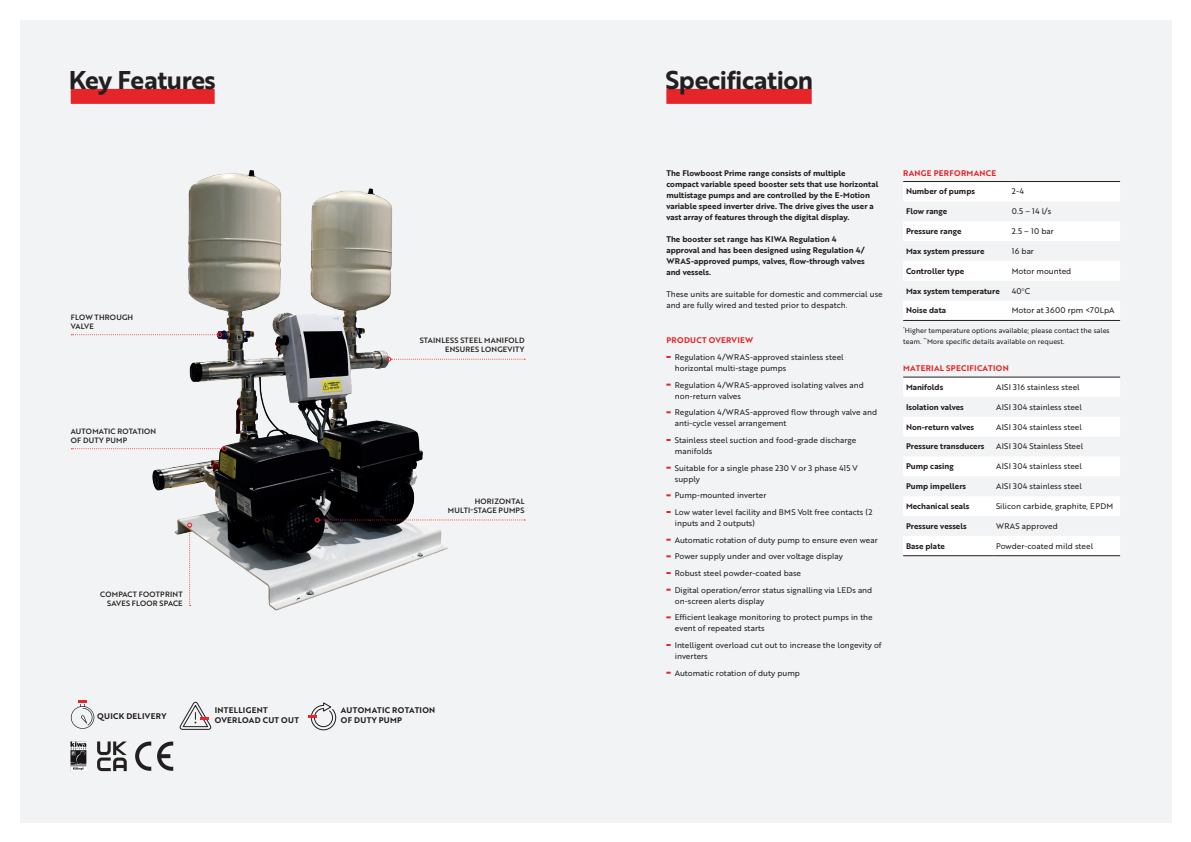
<style>
.page{position:relative;width:1191px;height:842px;background:#fff}
.page>*{position:absolute;margin:0;border:0;box-sizing:border-box;transform-origin:0 0}
.t1{font:25px "Brother 1816 Bold";letter-spacing:-.02em;color:#231f20}
.t2{font:8px/16.7px "Brother 1816 Regular";color:#231f20}
.t3{font:8px/11px "Brother 1816 Bold";color:#231f20}
.t4{font:8px/10px "Brother 1816 Bold";letter-spacing:.04em;color:#231f20}
.t5{font:8px "Brother 1816 Bold";letter-spacing:.04em;color:#e5252a}
.t6{font:7.5px/9px "Brother 1816 Medium";letter-spacing:.03em;color:#231f20;text-align:right}
.t7{font:7px/11px "Brother 1816 Regular";color:#231f20}
.s1{font-family:"Helvetica";font-weight:300}
</style>
<div class="page">
<div style="left:20px;top:20px;width:1151px;height:802px;background:#f2f3f4"></div>
<div style="left:71px;top:89px;width:144px;height:15px;background:#e5252a"></div>
<div style="left:666px;top:89px;width:145px;height:15px;background:#e5252a"></div>
<img style="left:152px;top:170px;width:296px;height:441px">
<svg style="left:71px;top:446px;width:156px;height:5px"></svg>
<svg style="left:187px;top:523px;width:5px;height:83px"></svg>
<svg style="left:386px;top:357px;width:139px;height:5px"></svg>
<svg style="left:315px;top:517px;width:210px;height:5px"></svg>
<svg style="left:71px;top:332px;width:151px;height:5px"></svg>
<svg style="left:904px;top:183px;width:216px;height:136px"></svg>
<hr style="left:903px;top:181px;width:106px;height:1px;background:#231f20">
<hr style="left:1009px;top:181px;width:111px;height:1px;background:#231f20">
<hr style="left:903px;top:320px;width:106px;height:1px;background:#231f20">
<hr style="left:1009px;top:320px;width:111px;height:1px;background:#231f20">
<svg style="left:904px;top:378px;width:216px;height:177px"></svg>
<hr style="left:903px;top:377px;width:90px;height:1px;background:#231f20">
<hr style="left:993px;top:377px;width:127px;height:1px;background:#231f20">
<hr style="left:993px;top:555px;width:127px;height:1px;background:#231f20">
<hr style="left:903px;top:555px;width:90px;height:1px;background:#231f20">
<svg style="left:97px;top:741px;width:30px;height:30px"></svg>
<svg style="left:135px;top:741px;width:16px;height:30px"></svg>
<svg style="left:157px;top:741px;width:16px;height:30px"></svg>
<svg style="left:71px;top:700px;width:23px;height:29px"></svg>
<img style="left:71px;top:741px;width:16px;height:30px">
<svg style="left:179px;top:701px;width:33px;height:29px"></svg>
<svg style="left:308px;top:702px;width:28px;height:28px"></svg>
<h1 class="t1" style="left:69px;top:61px;width:149px">Key Features</h1>
<h1 class="t1" style="left:665px;top:61px;width:149px">Specification</h1>
<p class="t6" style="left:71px;top:312px;width:64px;text-align:left">FLOW THROUGH<br>VALVE</p>
<p class="t6" style="left:71px;top:426px;width:87px;text-align:left">AUTOMATIC ROTATION<br>OF DUTY PUMP</p>
<p class="t6" style="left:100px;top:589px;width:84px">COMPACT FOOTPRINT<br>SAVES FLOOR SPACE</p>
<p class="t6" style="left:420px;top:336px;width:106px">STAINLESS STEEL MANIFOLD<br>ENSURES LONGEVITY</p>
<p class="t6" style="left:448px;top:496px;width:78px">HORIZONTAL<br>MULTI-STAGE PUMPS</p>
<p class="t4" style="left:97px;top:710px;width:71px">QUICK DELIVERY</p>
<p class="t4" style="left:215px;top:705px;width:86px">INTELLIGENT<br>OVERLOAD CUT OUT</p>
<p class="t4" style="left:341px;top:705px;width:96px">AUTOMATIC ROTATION<br>OF DUTY PUMP</p>
<p class="t3" style="left:666px;top:167px;width:213px">The Flowboost Prime range consists of multiple compact variable speed booster sets that use horizontal multistage pumps and are controlled by the E-Motion variable speed inverter drive. The drive gives the user a vast array of features through the digital display.</p>
<p class="t3" style="left:666px;top:233px;width:200px">The booster set range has KIWA Regulation 4 approval and has been designed using Regulation 4/ WRAS-approved pumps, valves, flow-through valves and vessels.</p>
<p class="t2" style="left:666px;top:288px;width:218px;line-height:11px">These units are suitable for domestic and commercial use and are fully wired and tested prior to despatch.</p>
<p class="t5" style="left:666px;top:334px;width:88px">PRODUCT OVERVIEW</p>
<p class="t2" style="left:675px;top:351px;width:170px;line-height:11px">Regulation 4/WRAS-approved stainless steel horizontal multi-stage pumps</p>
<p class="t2" style="left:675px;top:379px;width:191px;line-height:11px">Regulation 4/WRAS-approved isolating valves and non-return valves</p>
<p class="t2" style="left:675px;top:407px;width:204px;line-height:11px">Regulation 4/WRAS-approved flow through valve and anti-cycle vessel arrangement</p>
<p class="t2" style="left:675px;top:434px;width:183px;line-height:11px">Stainless steel suction and food-grade discharge manifolds</p>
<p class="t2" style="left:675px;top:462px;width:185px;line-height:11px">Suitable for a single phase 230 V or 3 phase 415 V supply</p>
<p class="t2" style="left:675px;top:487px;width:199px">Pump-mounted inverter<br>Low water level facility and BMS Volt free contacts (2</p>
<p class="t2" style="left:675px;top:515px;width:205px">inputs and 2 outputs)<br>Automatic rotation of duty pump to ensure even wear Power supply under and over voltage display<br>Robust steel powder-coated base<br>Digital operation/error status signalling via LEDs and</p>
<p class="t2" style="left:675px;top:592px;width:199px">on-screen alerts display<br>Efficient leakage monitoring to protect pumps in the</p>
<p class="t2" style="left:675px;top:620px;width:208px">event of repeated starts<br>Intelligent overload cut out to increase the longevity of</p>
<p class="t2" style="left:675px;top:648px;width:127px">inverters<br>Automatic rotation of duty pump</p>
<p class="t5" style="left:903px;top:167px;width:95px">RANGE PERFORMANCE</p>
<p class="t3" style="left:906px;top:186px;width:71px">Number of pumps</p>
<p class="t2" style="left:1011px;top:183px;width:14px">2-4</p>
<p class="t3" style="left:906px;top:205px;width:43px">Flow range</p>
<p class="t2" style="left:1011px;top:203px;width:41px">0.5 – 14 l/s</p>
<p class="t3" style="left:906px;top:225px;width:57px">Pressure range</p>
<p class="t2" style="left:1011px;top:222px;width:44px">2.5 – 10 bar</p>
<p class="t3" style="left:906px;top:245px;width:80px">Max system pressure</p>
<p class="t2" style="left:1011px;top:242px;width:24px">16 bar</p>
<p class="t3" style="left:906px;top:265px;width:60px">Controller type</p>
<p class="t2" style="left:1011px;top:262px;width:61px">Motor mounted</p>
<p class="t3" style="left:906px;top:285px;width:95px">Max system temperature</p>
<p class="t2" style="left:1011px;top:282px;width:20px">40<span class="s1">°</span>C</p>
<p class="t3" style="left:906px;top:305px;width:42px">Noise data</p>
<p class="t2" style="left:1011px;top:302px;width:104px">Motor at 3600 rpm &lt;70LpA</p>
<p class="t7" style="left:903px;top:324px;width:208px"><sup>*</sup>Higher temperature options available; please contact the sales team. <sup>**</sup>More specific details available on request.</p>
<p class="t5" style="left:903px;top:362px;width:107px">MATERIAL SPECIFICATION</p>
<p class="t3" style="left:906px;top:381px;width:39px">Manifolds</p>
<p class="t2" style="left:996px;top:378px;width:85px">AISI 316 stainless steel</p>
<p class="t3" style="left:906px;top:401px;width:59px">Isolation valves</p>
<p class="t2" style="left:996px;top:398px;width:87px">AISI 304 stainless steel</p>
<p class="t3" style="left:906px;top:421px;width:70px">Non-return valves</p>
<p class="t2" style="left:996px;top:418px;width:87px">AISI 304 stainless steel</p>
<p class="t3" style="left:906px;top:441px;width:80px">Pressure transducers</p>
<p class="t2" style="left:996px;top:438px;width:89px">AISI 304 Stainless Steel</p>
<p class="t3" style="left:906px;top:461px;width:49px">Pump casing</p>
<p class="t2" style="left:996px;top:458px;width:87px">AISI 304 stainless steel</p>
<p class="t3" style="left:906px;top:480px;width:62px">Pump impellers</p>
<p class="t2" style="left:996px;top:478px;width:87px">AISI 304 stainless steel</p>
<p class="t3" style="left:906px;top:500px;width:65px">Mechanical seals</p>
<p class="t2" style="left:996px;top:497px;width:119px">Silicon carbide, graphite, EPDM</p>
<p class="t3" style="left:906px;top:520px;width:62px">Pressure vessels</p>
<p class="t2" style="left:996px;top:517px;width:63px">WRAS approved</p>
<p class="t3" style="left:906px;top:540px;width:40px">Base plate</p>
<p class="t2" style="left:996px;top:537px;width:99px">Powder-coated mild steel</p>
</div>
